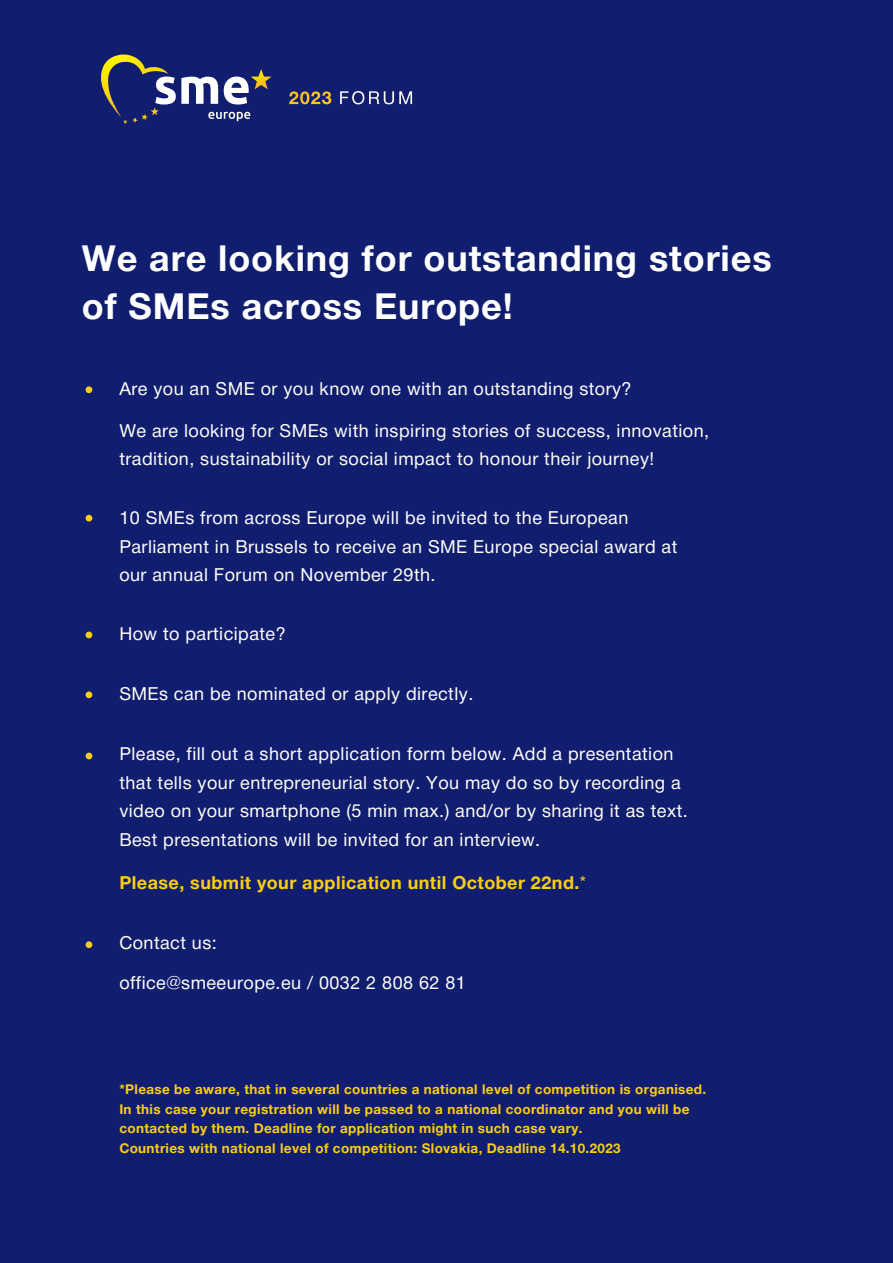
<style>
.page{position:relative;width:893px;height:1263px;background:#111e6f}
.page>*{position:absolute;margin:0;border:0;box-sizing:border-box;transform-origin:0 0}
.t1{font:700 36px/48px "Helvetica Neue Cyr";letter-spacing:.025em;color:#fff}
.t2{font:18px/28.5px "Helvetica Neue Cyr";letter-spacing:.025em;color:#fff}
.t3{font:700 18px "Helvetica Neue Cyr";letter-spacing:.025em;color:#fcce11}
.t4{font:700 13.5px/19.5px "Helvetica Neue Cyr";letter-spacing:.025em;color:#fcce11}
.s1{font-weight:400}
</style>
<div class="page">
<div style="left:86px;top:386px;width:6px;height:7px;background:#fcce11;border-radius:50%"></div>
<svg style="left:86px;top:515px;width:6px;height:6px"></svg>
<div style="left:86px;top:631px;width:6px;height:7px;background:#fcce11;border-radius:50%"></div>
<div style="left:86px;top:691px;width:6px;height:7px;background:#fcce11;border-radius:50%"></div>
<svg style="left:86px;top:753px;width:6px;height:6px"></svg>
<div style="left:86px;top:941px;width:6px;height:7px;background:#fcce11;border-radius:50%"></div>
<img style="left:101px;top:55px;width:67px;height:63px">
<svg style="left:123px;top:77px;width:127px;height:47px"></svg>
<img style="left:251px;top:69px;width:21px;height:20px">
<svg style="left:289px;top:91px;width:42px;height:13px"></svg>
<svg style="left:340px;top:91px;width:72px;height:13px"></svg>
<h1 class="t1" style="left:82px;top:234px;width:691px">We are looking for outstanding stories of SMEs across Europe!</h1>
<p class="t2" style="left:119px;top:374px;width:514px">Are you an SME or you know one with an outstanding story?</p>
<p class="t2" style="left:119px;top:416px;width:591px">We are looking for SMEs with inspiring stories of success, innovation, tradition, sustainability or social impact to honour their journey!</p>
<p class="t2" style="left:119px;top:504px;width:560px">10 SMEs from across Europe will be invited to the European<br>Parliament in Brussels to receive an SME Europe special award at our annual Forum on November 29th.</p>
<p class="t2" style="left:119px;top:620px;width:168px">How to participate?</p>
<p class="t2" style="left:119px;top:679px;width:355px">SMEs can be nominated or apply directly.</p>
<p class="t2" style="left:119px;top:740px;width:570px">Please, fill out a short application form below. Add a presentation that tells your entrepreneurial story. You may do so by recording a video on your smartphone (5 min max.) and/or by sharing it as text.<br>Best presentations will be invited for an interview.</p>
<p class="t3" style="left:119px;top:873px;width:468px">Please, submit your application until October 22nd.<span class="s1">*</span></p>
<p class="t2" style="left:119px;top:929px;width:99px">Contact us:</p>
<p class="t2" style="left:119px;top:968px;width:348px">office@smeeurope.eu / 0032 2 808 62 81</p>
<p class="t4" style="left:119px;top:1080px;width:588px">*Please be aware, that in several countries a national level of competition is organised.<br>In this case your registration will be passed to a national coordinator and you will be contacted by them. Deadline for application might in such case vary.<br>Countries with national level of competition: Slovakia, Deadline 14.10.2023</p>
</div>
